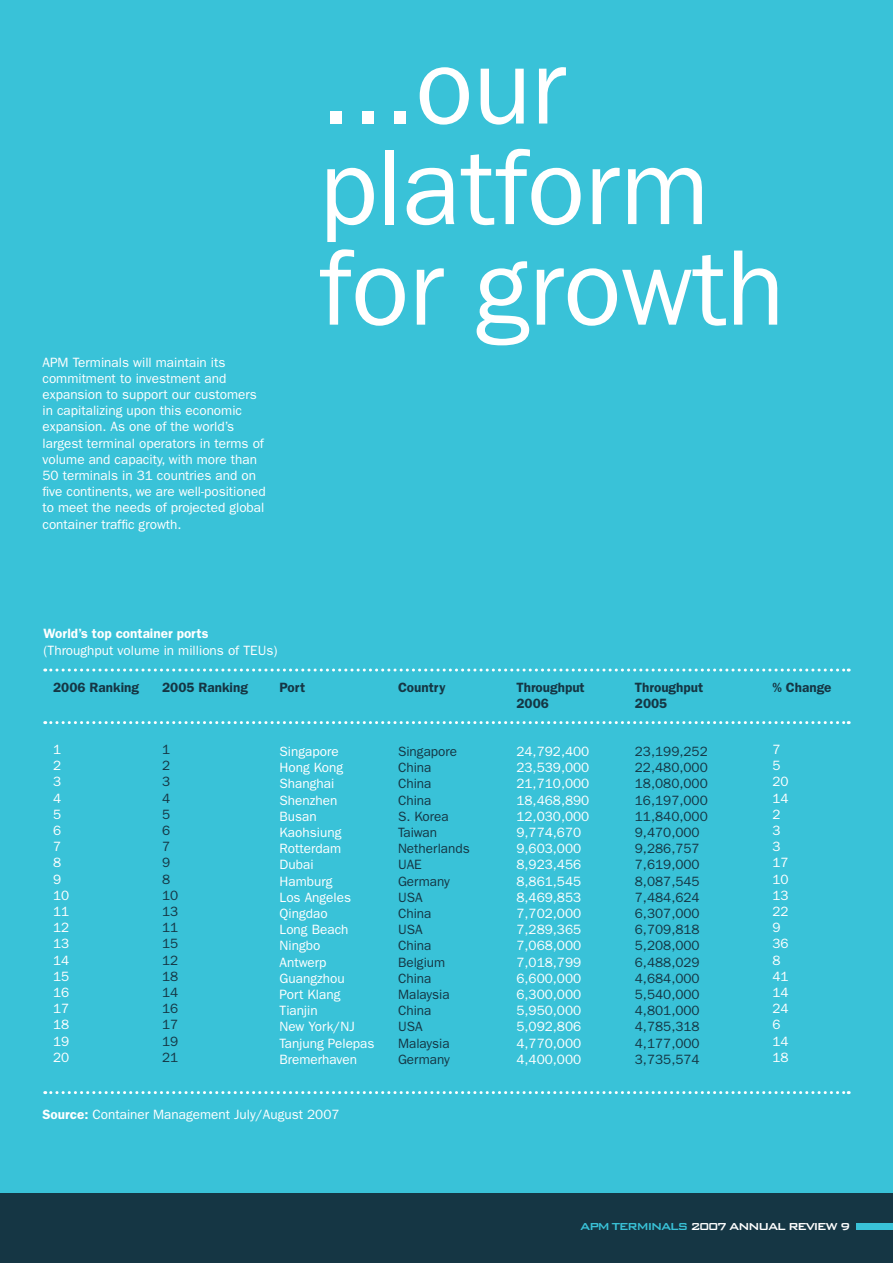
<style>
.page{position:relative;width:893px;height:1263px;background:#fff}
.page>*{position:absolute;margin:0;border:0;box-sizing:border-box;transform-origin:0 0}
.t1{font:108px/100.5px "Franklin Gothic";letter-spacing:-.005em;color:#fff}
.t2{font:13.5px/16.2px "Franklin Gothic";color:#fff}
.t3{font:13.5px/16.2px "Franklin Gothic";color:#153644}
.t4{font:600 13.5px/16.2px "Franklin Gothic";color:#153644}
.t5{font:500 13.5px "Bank Gothic";letter-spacing:-.12em;color:#fff}
.t6{font:600 13.5px "Franklin Gothic";color:#fff}
.s1{font-weight:600}
.s2{color:#39c2d8}
</style>
<div class="page">
<div style="left:0;top:1178px;width:893px;height:85px;background:#153644"></div>
<div style="left:856px;top:1223px;width:37px;height:7px;background:#39c2d8"></div>
<div style="left:0;top:0;width:893px;height:1192px;background:#39c2d8"></div>
<svg style="left:45px;top:668px;width:804px;height:3px"></svg>
<svg style="left:45px;top:721px;width:804px;height:3px"></svg>
<svg style="left:45px;top:1091px;width:804px;height:3px"></svg>
<p class="t2" style="left:43px;top:354px;width:225px">APM Terminals will maintain its commitment to investment and expansion to support our customers in capitalizing upon this economic expansion. As one of the world’s largest terminal operators in terms of volume and capacity, with more than 50 terminals in 31 countries and on five continents, we are well-positioned to meet the needs of projected global container traffic growth.</p>
<p class="t6" style="left:44px;top:626px;width:166px">World’s top container ports</p>
<p class="t2" style="left:44px;top:642px;width:235px">(Throughput volume in millions of TEUs)</p>
<h1 class="t1" style="left:319px;top:37px;width:467px">...our platform for growth</h1>
<p class="t4" style="left:53px;top:679px;width:87px">2006 Ranking</p>
<p class="t4" style="left:162px;top:679px;width:87px">2005 Ranking</p>
<p class="t4" style="left:280px;top:679px;width:27px">Port</p>
<p class="t4" style="left:398px;top:679px;width:49px">Country</p>
<p class="t4" style="left:516px;top:679px;width:70px">Throughput<br>2006</p>
<p class="t4" style="left:635px;top:679px;width:70px">Throughput<br>2005</p>
<p class="t4" style="left:772px;top:679px;width:61px">% Change</p>
<p class="t2" style="left:53px;top:741px;width:18px">1<br>2<br>3<br>4<br>5<br>6<br>7<br>8<br>9<br>10<br>11<br>12<br>13<br>14<br>15<br>16<br>17<br>18<br>19<br>20</p>
<p class="t3" style="left:162px;top:741px;width:18px">1<br>2<br>3<br>4<br>5<br>6<br>7<br>9<br>8<br>10<br>13<br>11<br>15<br>12<br>18<br>14<br>16<br>17<br>19<br>21</p>
<p class="t2" style="left:280px;top:743px;width:96px">Singapore<br>Hong Kong<br>Shanghai<br>Shenzhen<br>Busan<br>Kaohsiung<br>Rotterdam<br>Dubai<br>Hamburg<br>Los Angeles<br>Qingdao<br>Long Beach<br>Ningbo<br>Antwerp<br>Guangzhou<br>Port Klang<br>Tianjin<br>New York/NJ<br>Tanjung Pelepas<br>Bremerhaven</p>
<p class="t3" style="left:398px;top:743px;width:73px">Singapore<br>China<br>China<br>China<br>S. Korea<br>Taiwan<br>Netherlands<br>UAE<br>Germany<br>USA<br>China<br>USA<br>China<br>Belgium<br>China<br>Malaysia<br>China<br>USA<br>Malaysia<br>Germany</p>
<p class="t2" style="left:516px;top:743px;width:74px">24,792,400<br>23,539,000<br>21,710,000<br>18,468,890<br>12,030,000<br>9,774,670<br>9,603,000<br>8,923,456<br>8,861,545<br>8,469,853<br>7,702,000<br>7,289,365<br>7,068,000<br>7,018,799<br>6,600,000<br>6,300,000<br>5,950,000<br>5,092,806<br>4,770,000<br>4,400,000</p>
<p class="t3" style="left:635px;top:743px;width:74px">23,199,252<br>22,480,000<br>18,080,000<br>16,197,000<br>11,840,000<br>9,470,000<br>9,286,757<br>7,619,000<br>8,087,545<br>7,484,624<br>6,307,000<br>6,709,818<br>5,208,000<br>6,488,029<br>4,684,000<br>5,540,000<br>4,801,000<br>4,785,318<br>4,177,000<br>3,735,574</p>
<p class="t2" style="left:772px;top:741px;width:18px">7<br>5<br>20<br>14<br>2<br>3<br>3<br>17<br>10<br>13<br>22<br>9<br>36<br>8<br>41<br>14<br>24<br>6<br>14<br>18</p>
<p class="t2" style="left:43px;top:1106px;width:298px"><span class="s1">Source:</span> Container Management July/August 2007</p>
<p class="t5" style="left:580px;top:1219px;width:272px"><span class="s2">APM Term inals</span> 2007 Annual Review 9</p>
</div>
